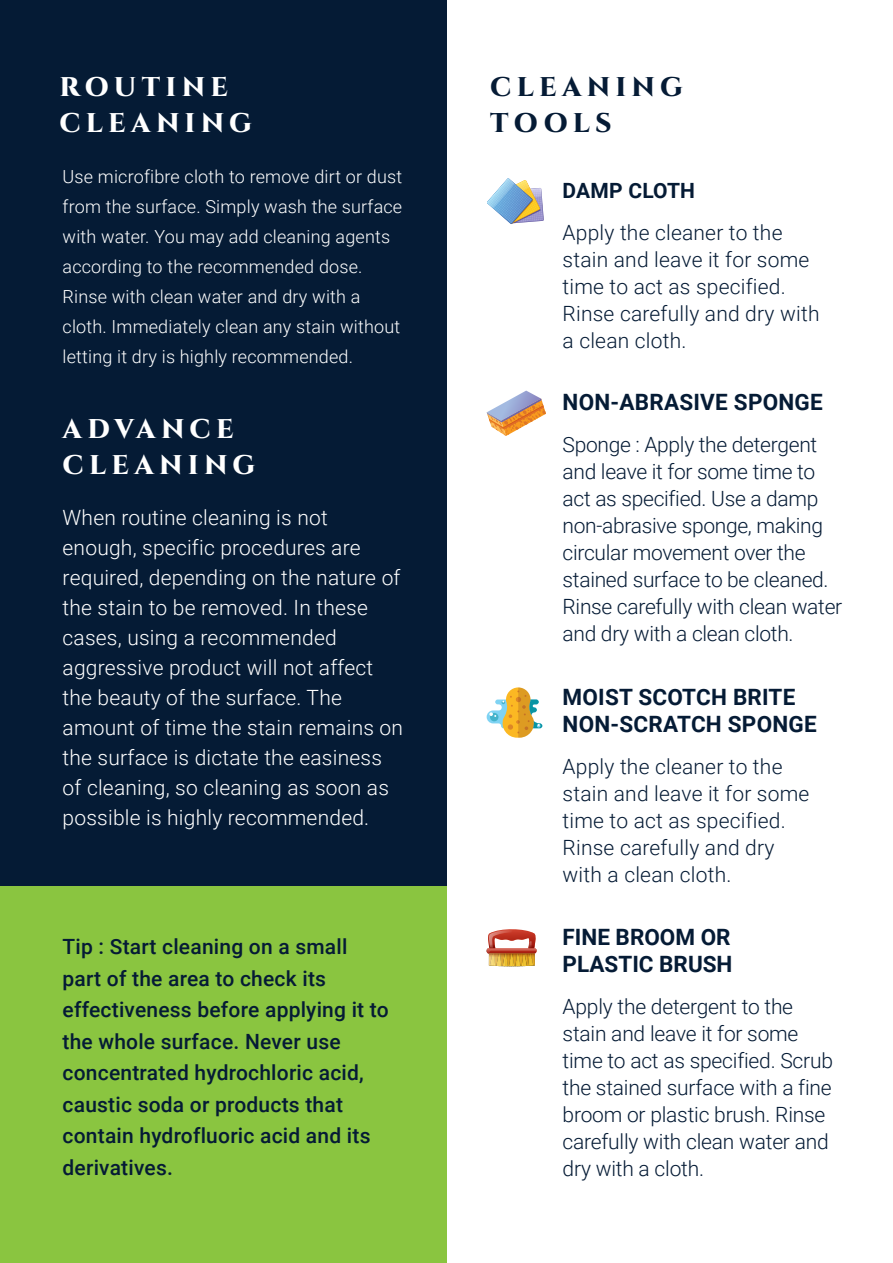
<style>
.page{position:relative;width:893px;height:1263px;background:#fff}
.page>*{position:absolute;margin:0;border:0;box-sizing:border-box;transform-origin:0 0}
.t1{font:800 27px/36px "Cinzel";letter-spacing:.195em;color:#fff}
.t2{font:800 27px/36px "Cinzel";letter-spacing:.195em;color:#051b35}
.t3{font:700 22.5px/27px "Roboto";letter-spacing:.01em;color:#051b35}
.t4{font:300 21px/27px "Roboto";letter-spacing:-.01em;color:#051b35}
.t5{font:300 21px/30px "Roboto";letter-spacing:.01em;color:#fff}
.t6{font:300 21px/27px "Roboto";letter-spacing:.01em;color:#051b35}
.t7{font:500 21px/31.5px "Roboto";letter-spacing:.01em;color:#051b35}
.t8{font:700 21px "Roboto";letter-spacing:.01em;color:#051b35}
.t9{font:300 18px/30px "Roboto";letter-spacing:.01em;color:#fff}
</style>
<div class="page">
<div style="left:0;top:0;width:446px;height:1263px;background:#051b35"></div>
<div style="left:0;top:887px;width:446px;height:376px;background:#8ac540"></div>
<svg style="left:487px;top:178px;width:57px;height:46px"></svg>
<svg style="left:487px;top:391px;width:59px;height:45px"></svg>
<svg style="left:487px;top:687px;width:55px;height:51px"></svg>
<svg style="left:486px;top:929px;width:51px;height:37px"></svg>
<p class="t1" style="left:59px;top:70px;width:194px">ROUTINE<br>CLEANING</p>
<p class="t9" style="left:63px;top:161px;width:341px">Use microfibre cloth to remove dirt or dust from the surface. Simply wash the surface with water. You may add cleaning agents according to the recommended dose.<br>Rinse with clean water and dry with a cloth. Immediately clean any stain without letting it dry is highly recommended.</p>
<p class="t1" style="left:63px;top:412px;width:194px">ADVANCE<br>CLEANING</p>
<p class="t5" style="left:63px;top:502px;width:342px">When routine cleaning is not enough, specific procedures are required, depending on the nature of the stain to be removed. In these cases, using a recommended aggressive product will not affect the beauty of the surface. The amount of time the stain remains on the surface is dictate the easiness of cleaning, so cleaning as soon as possible is highly recommended.</p>
<p class="t7" style="left:63px;top:930px;width:328px">Tip : Start cleaning on a small part of the area to check its effectiveness before applying it to the whole surface. Never use concentrated hydrochloric acid, caustic soda or products that contain hydrofluoric acid and its derivatives.</p>
<p class="t2" style="left:490px;top:70px;width:194px">CLEANING<br>TOOLS</p>
<p class="t8" style="left:563px;top:176px;width:134px">DAMP CLOTH</p>
<p class="t6" style="left:563px;top:218px;width:258px">Apply the cleaner to the stain and leave it for some time to act as specified.<br>Rinse carefully and dry with a clean cloth.</p>
<p class="t3" style="left:563px;top:388px;width:262px">NON-ABRASIVE SPONGE</p>
<p class="t4" style="left:563px;top:430px;width:281px">Sponge : Apply the detergent and leave it for some time to act as specified. Use a damp non-abrasive sponge, making circular movement over the stained surface to be cleaned.<br>Rinse carefully with clean water and dry with a clean cloth.</p>
<p class="t3" style="left:563px;top:683px;width:256px">MOIST SCOTCH BRITE<br>NON-SCRATCH SPONGE</p>
<p class="t6" style="left:563px;top:753px;width:248px">Apply the cleaner to the stain and leave it for some time to act as specified.<br>Rinse carefully and dry with a clean cloth.</p>
<p class="t3" style="left:563px;top:922px;width:171px">FINE BROOM OR<br>PLASTIC BRUSH</p>
<p class="t4" style="left:563px;top:992px;width:272px">Apply the detergent to the stain and leave it for some time to act as specified. Scrub the stained surface with a fine broom or plastic brush. Rinse carefully with clean water and dry with a cloth.</p>
</div>
